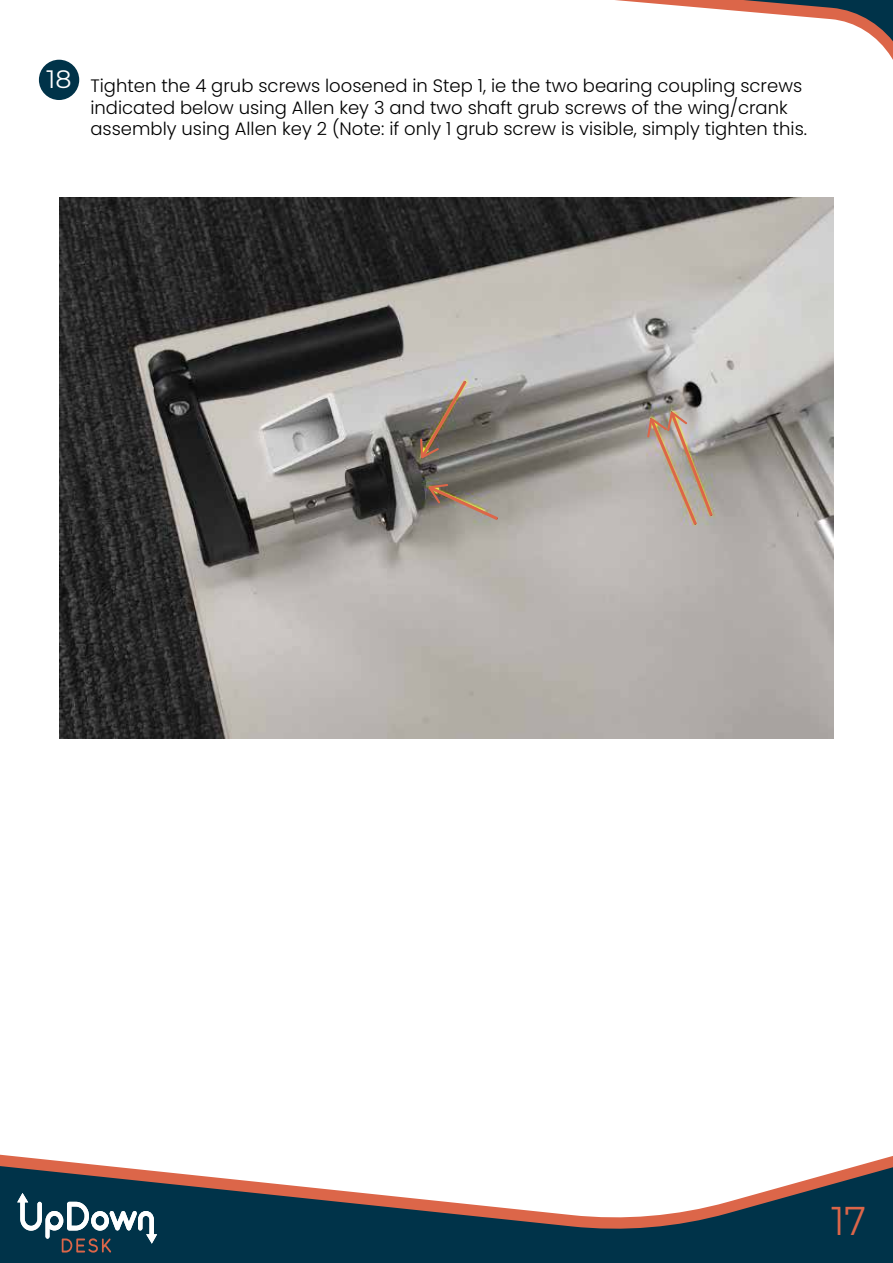
<style>
.page{position:relative;width:893px;height:1263px;background:#fff}
.page>*{position:absolute;margin:0;border:0;box-sizing:border-box;transform-origin:0 0}
.t1{font:40.2px "Montserrat";color:#dc6649;scale:.91 1}
.t2{font:25.2px "Montserrat";color:#fff}
.t3{font:300 18px/21.6px "Poppins";color:#010101}
</style>
<div class="page">
<svg style="left:0;top:1154px;width:893px;height:11px"></svg>
<svg style="left:0;top:1165px;width:893px;height:98px;fill:#003349"></svg>
<svg style="left:615px;top:0;width:278px;height:60px"></svg>
<svg style="left:17px;top:1193px;width:140px;height:59px"></svg>
<img style="left:60px;top:198px;width:773px;height:540px">
<div style="left:39px;top:60px;width:40px;height:40px;background:#003349;border-radius:50%"></div>
<svg style="left:647px;top:410px;width:68px;height:118px;background:#b7a79b"></svg>
<img style="left:419px;top:377px;width:50px;height:83px">
<svg style="left:427px;top:484px;width:74px;height:39px;background:#948576"></svg>
<h2 class="t2" style="left:46px;top:62px;width:27px">18</h2>
<p class="t3" style="left:90px;top:75px;width:718px">Tighten the 4 grub screws loosened in Step 1, ie the two bearing coupling screws indicated below using Allen key 3 and two shaft grub screws of the wing/crank assembly using Allen key 2 (Note: if only 1 grub screw is visible, simply tighten this.</p>
<h1 class="t1" style="left:831px;top:1193px;width:40px">17</h1>
</div>
